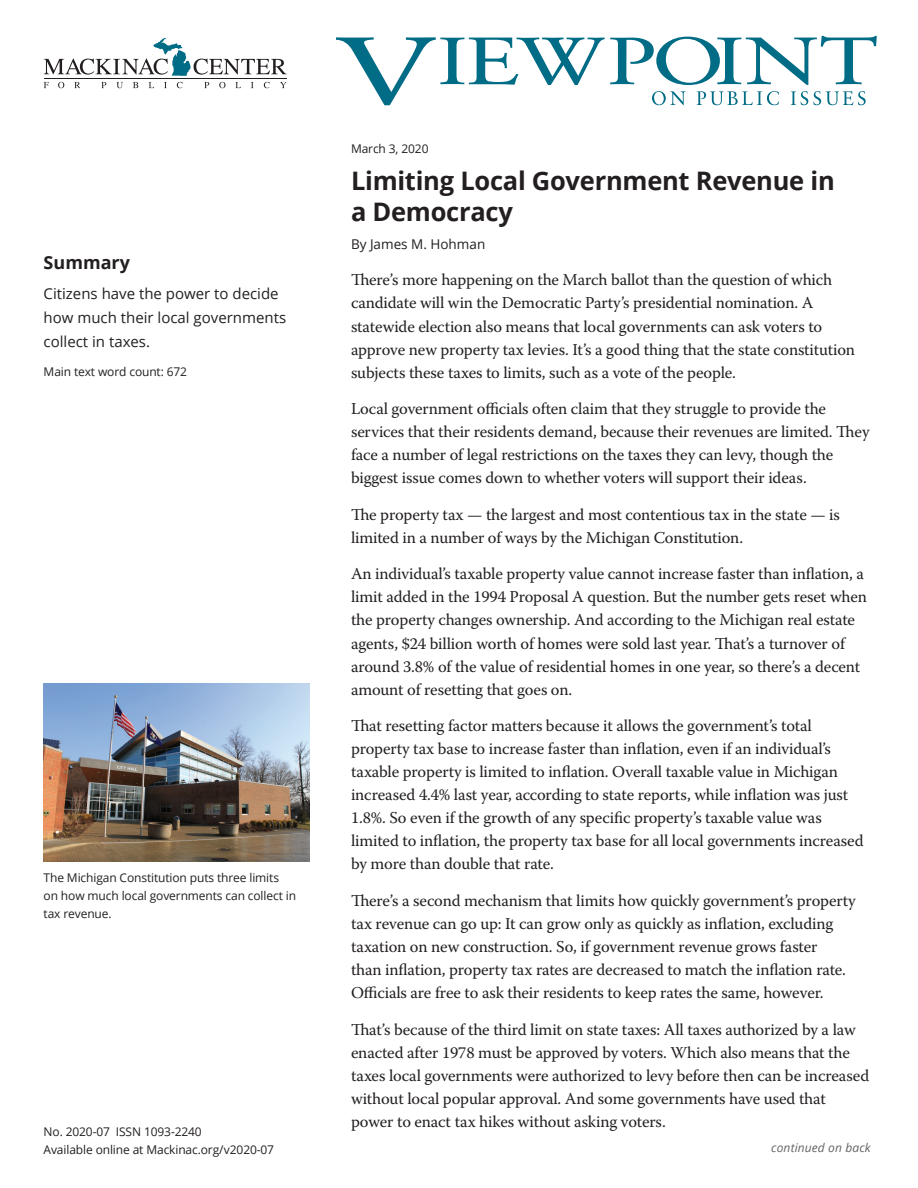
<style>
.page{position:relative;width:918px;height:1188px;background:#fff}
.page>*{position:absolute;margin:0;border:0;box-sizing:border-box;transform-origin:0 0}
._2018_Headline{font:700 25.5px/30.6px "Open Sans";letter-spacing:-.01em;color:#231f20}
._2018_Summary_Head{font:700 18px "Open Sans";color:#231f20}
._2018_body{font:16.5px/23.1px "Warnock Pro";letter-spacing:-.01em;color:#231f20}
._2018_Summary{font:15px/24px "Open Sans";color:#231f20}
._2018_Author{font:13.5px "Open Sans";color:#231f20}
._2018_Date_ISBN{font:12px/18px "Open Sans";letter-spacing:-.01em;color:#231f20}
._2018_Continued{font:italic 12px "Open Sans";letter-spacing:.01em;color:#636366}
</style>
<div class="page">
<svg style="left:336px;top:36px;width:541px;height:69px"></svg>
<svg style="left:44px;top:82px;width:5px;height:6px"></svg>
<svg style="left:58px;top:82px;width:6px;height:6px"></svg>
<svg style="left:74px;top:82px;width:6px;height:6px"></svg>
<svg style="left:101px;top:82px;width:5px;height:6px"></svg>
<svg style="left:116px;top:82px;width:7px;height:6px"></svg>
<svg style="left:133px;top:82px;width:5px;height:6px"></svg>
<svg style="left:149px;top:82px;width:5px;height:6px"></svg>
<svg style="left:177px;top:82px;width:6px;height:6px"></svg>
<svg style="left:204px;top:82px;width:5px;height:6px"></svg>
<svg style="left:219px;top:82px;width:7px;height:6px"></svg>
<svg style="left:235px;top:82px;width:6px;height:6px"></svg>
<svg style="left:251px;top:82px;width:3px;height:6px"></svg>
<svg style="left:264px;top:82px;width:6px;height:6px"></svg>
<svg style="left:280px;top:82px;width:7px;height:6px"></svg>
<hr style="left:44px;top:78px;width:243px;height:1px;background:#231f20">
<svg style="left:44px;top:38px;width:243px;height:38px"></svg>
<img style="left:44px;top:684px;width:266px;height:177px">
<p class="_2018_Summary_Head" style="left:44px;top:249px;width:88px">Summary</p>
<p class="_2018_Summary" style="left:44px;top:282px;width:244px">Citizens have the power to decide how much their local governments collect in taxes.</p>
<p class="_2018_Date_ISBN" style="left:44px;top:363px;width:145px">Main text word count: 672</p>
<p class="_2018_Date_ISBN" style="left:44px;top:868px;width:254px">The Michigan Constitution puts three limits on how much local governments can collect in tax revenue.</p>
<p class="_2018_Date_ISBN" style="left:44px;top:1122px;width:160px">No. 2020-07 ISSN 1093-2240</p>
<p class="_2018_Date_ISBN" style="left:44px;top:1140px;width:232px">Available online at Mackinac.org/v2020-07</p>
<p class="_2018_Date_ISBN" style="left:351px;top:140px;width:79px">March 3, 2020</p>
<p class="_2018_Headline" style="left:351px;top:165px;width:485px">Limiting Local Government Revenue in a Democracy</p>
<p class="_2018_Author" style="left:351px;top:235px;width:136px">By James M. Hohman</p>
<p class="_2018_body" style="left:351px;top:268px;width:506px">There’s more happening on the March ballot than the question of which candidate will win the Democratic Party’s presidential nomination. A statewide election also means that local governments can ask voters to approve new property tax levies. It’s a good thing that the state constitution subjects these taxes to limits, such as a vote of the people.</p>
<p class="_2018_body" style="left:351px;top:397px;width:520px">Local government officials often claim that they struggle to provide the services that their residents demand, because their revenues are limited. They face a number of legal restrictions on the taxes they can levy, though the biggest issue comes down to whether voters will support their ideas.</p>
<p class="_2018_body" style="left:351px;top:503px;width:490px">The property tax — the largest and most contentious tax in the state — is limited in a number of ways by the Michigan Constitution.</p>
<p class="_2018_body" style="left:351px;top:562px;width:517px">An individual’s taxable property value cannot increase faster than inflation, a limit added in the 1994 Proposal A question. But the number gets reset when the property changes ownership. And according to the Michigan real estate agents, $24 billion worth of homes were sold last year. That’s a turnover of around 3.8% of the value of residential homes in one year, so there’s a decent amount of resetting that goes on.</p>
<p class="_2018_body" style="left:351px;top:714px;width:514px">That resetting factor matters because it allows the government’s total property tax base to increase faster than inflation, even if an individual’s taxable property is limited to inflation. Overall taxable value in Michigan increased 4.4% last year, according to state reports, while inflation was just 1.8%. So even if the growth of any specific property’s taxable value was limited to inflation, the property tax base for all local governments increased by more than double that rate.</p>
<p class="_2018_body" style="left:351px;top:889px;width:506px">There’s a second mechanism that limits how quickly government’s property tax revenue can go up: It can grow only as quickly as inflation, excluding taxation on new construction. So, if government revenue grows faster<br>than inflation, property tax rates are decreased to match the inflation rate.<br>Officials are free to ask their residents to keep rates the same, however.</p>
<p class="_2018_body" style="left:351px;top:1017px;width:520px">That’s because of the third limit on state taxes: All taxes authorized by a law enacted after 1978 must be approved by voters. Which also means that the taxes local governments were authorized to levy before then can be increased without local popular approval. And some governments have used that power to enact tax hikes without asking voters.</p>
<p class="_2018_Continued" style="left:771px;top:1139px;width:101px">continued on back</p>
</div>
